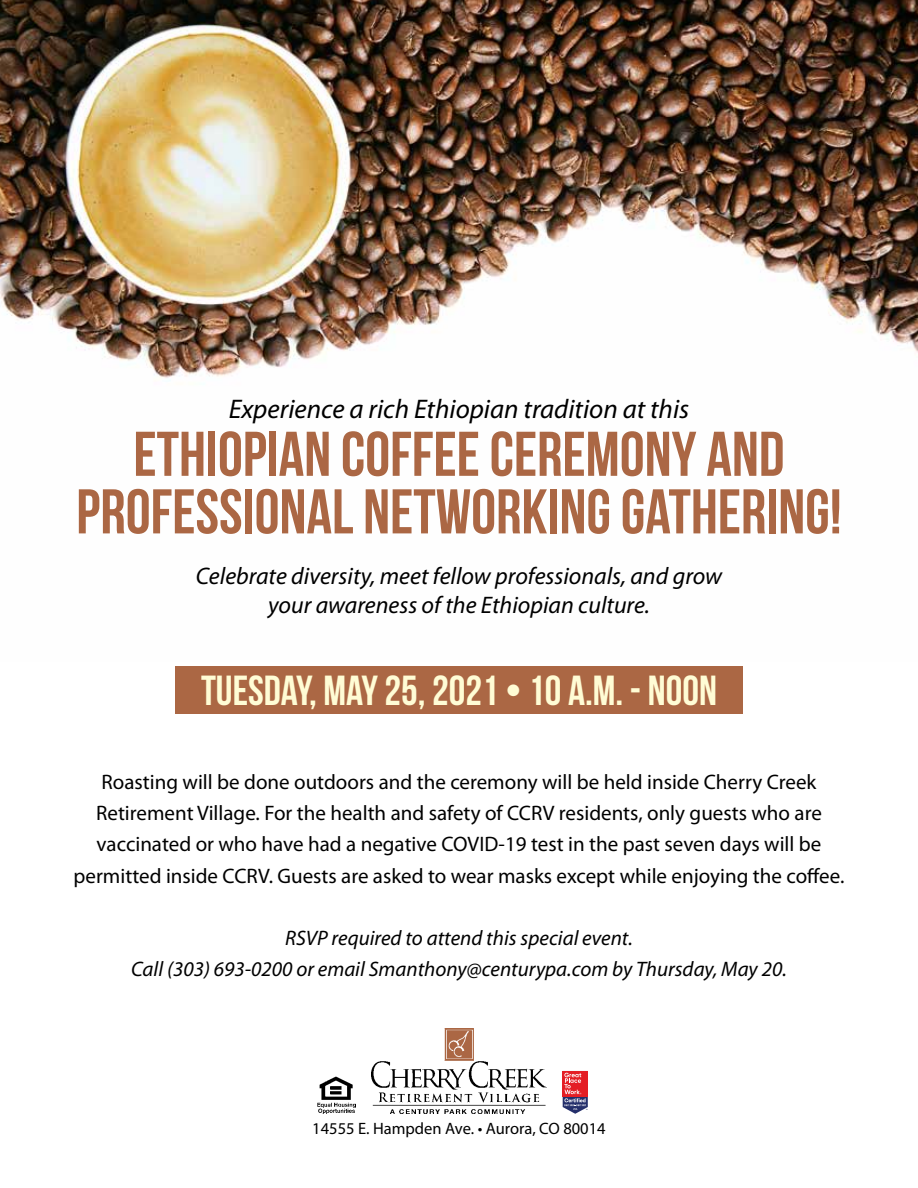
<style>
.page{position:relative;width:918px;height:1188px;background:#fff}
.page>*{position:absolute;margin:0;border:0;box-sizing:border-box;transform-origin:0 0}
.t1{font:700 63px/57.6px "Bebas Neue";color:#ab6744;text-align:center}
.t2{font:700 42px "Bebas Neue";color:#fffcd5}
.t3{font:italic 27px "Myriad Pro";color:#000}
.t4{font:italic 24px/28.8px "Myriad Pro";color:#000;text-align:center}
.t5{font:21px/31.2px "Myriad Pro";color:#000;text-align:center}
.t6{font:italic 21px/31.2px "Myriad Pro";color:#000;text-align:center}
.t7{font:16.5px "Myriad Pro";color:#000}
</style>
<div class="page">
<img style="left:0;top:0;width:918px;height:381px">
<img style="left:318px;top:1076px;width:37px;height:38px">
<svg style="left:563px;top:1071px;width:25px;height:43px"></svg>
<div style="left:175px;top:667px;width:568px;height:47px;background:#ab6744"></div>
<img style="left:371px;top:1028px;width:176px;height:86px">
<p class="t3" style="left:229px;top:392px;width:462px">Experience a rich Ethiopian tradition at this</p>
<h1 class="t1" style="left:76px;top:425px;width:767px">ETHIOPIAN COFFEE CEREMONY AND<br>PROFESSIONAL NETWORKING GATHERING!</h1>
<p class="t4" style="left:196px;top:561px;width:528px">Celebrate diversity, meet fellow professionals, and grow your awareness of the Ethiopian culture.</p>
<h2 class="t2" style="left:201px;top:667px;width:517px">TUESDAY, MAY 25, 2021 • 10 A.M. - NOON</h2>
<p class="t5" style="left:74px;top:766px;width:772px">Roasting will be done outdoors and the ceremony will be held inside Cherry Creek Retirement Village. For the health and safety of CCRV residents, only guests who are vaccinated or who have had a negative COVID-19 test in the past seven days will be permitted inside CCRV. Guests are asked to wear masks except while enjoying the coffee.</p>
<p class="t6" style="left:131px;top:922px;width:657px">RSVP required to attend this special event.<br>Call (303) 693-0200 or email Smanthony@centurypa.com by Thursday, May 20.</p>
<p class="t7" style="left:312px;top:1118px;width:295px">14555 E. Hampden Ave. • Aurora, CO 80014</p>
</div>
